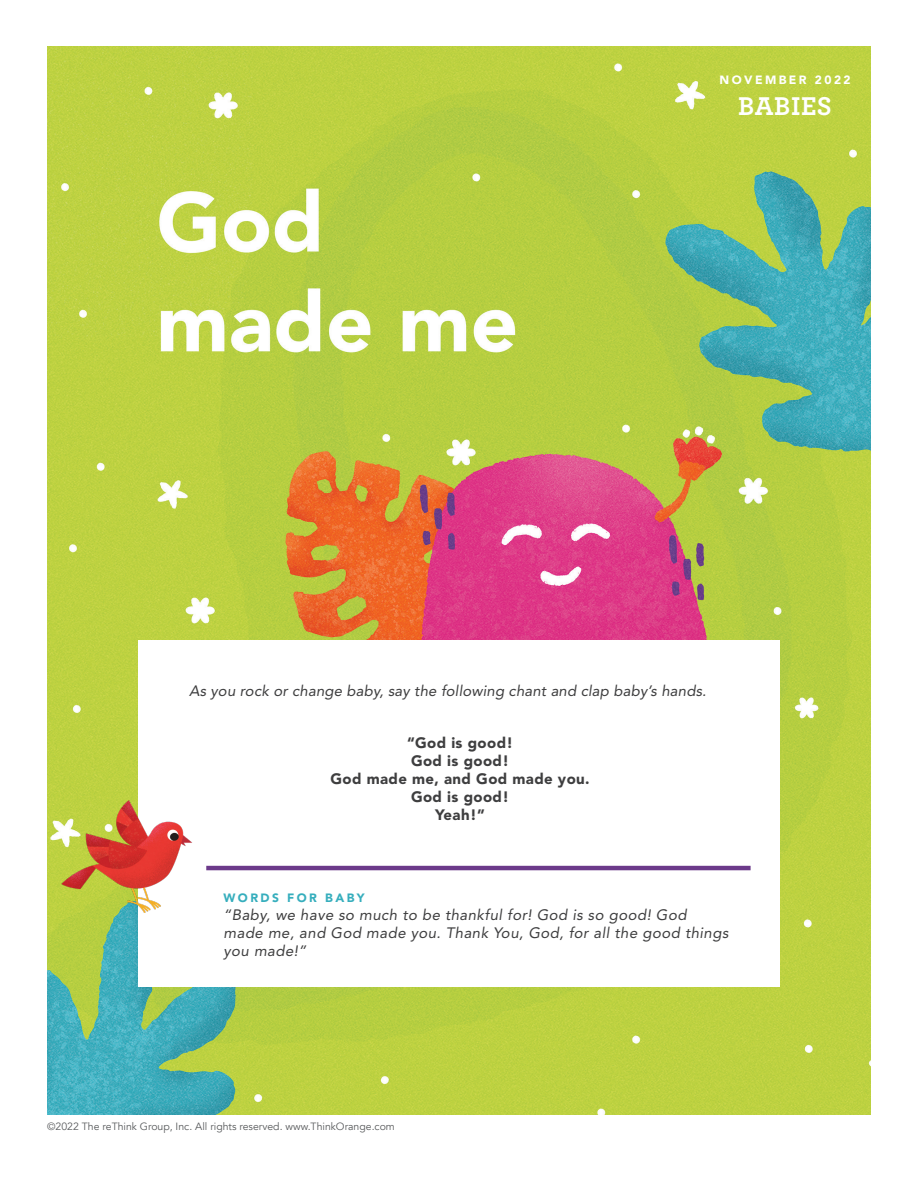
<style>
.page{position:relative;width:918px;height:1188px;background:#fff}
.page>*{position:absolute;margin:0;border:0;box-sizing:border-box;transform-origin:0 0}
.t1{font:700 27px "Archer Pro";letter-spacing:.025em;color:#fff}
.t2{font:italic 15px/18px "Avenir LT Std";letter-spacing:.03em;color:#3e3e3f}
.t3{font:italic 15px "Avenir LT Std";letter-spacing:.01em;color:#3e3e3f}
.t4{font:900 15px/18px "Avenir LT Std";letter-spacing:.025em;color:#3e3e3f;text-align:center}
.t5{font:900 12px "Avenir";letter-spacing:.2em;color:#fff}
.t6{font:900 12px "Avenir LT Std";letter-spacing:.2em;color:#36aebd}
.t7{font:10.5px "Avenir";color:#585a5c}
</style>
<div class="page">
<img style="left:48px;top:47px;width:823px;height:1067px">
<div style="left:138px;top:641px;width:641px;height:346px;background:#fff"></div>
<img style="left:47px;top:789px;width:179px;height:145px">
<hr style="left:206px;top:866px;width:545px;height:4px;background:#6c3a8a">
<p class="t5" style="left:720px;top:70px;width:132px">NOVEMBER 2022</p>
<h1 class="t1" style="left:738px;top:85px;width:95px">BABIES</h1>
<p class="t3" style="left:189px;top:682px;width:519px">As you rock or change baby, say the following chant and clap baby’s hands.</p>
<p class="t4" style="left:331px;top:734px;width:261px">“God is good!<br>God is good!<br>God made me, and God made you.<br>God is good!<br>Yeah!”</p>
<p class="t6" style="left:224px;top:891px;width:143px">WORDS FOR BABY</p>
<p class="t2" style="left:224px;top:907px;width:506px">“Baby, we have so much to be thankful for! God is so good! God made me, and God made you. Thank You, God, for all the good things you made!”</p>
<p class="t7" style="left:47px;top:1120px;width:349px">©2022 The reThink Group, Inc. All rights reserved. www.ThinkOrange.com</p>
</div>
